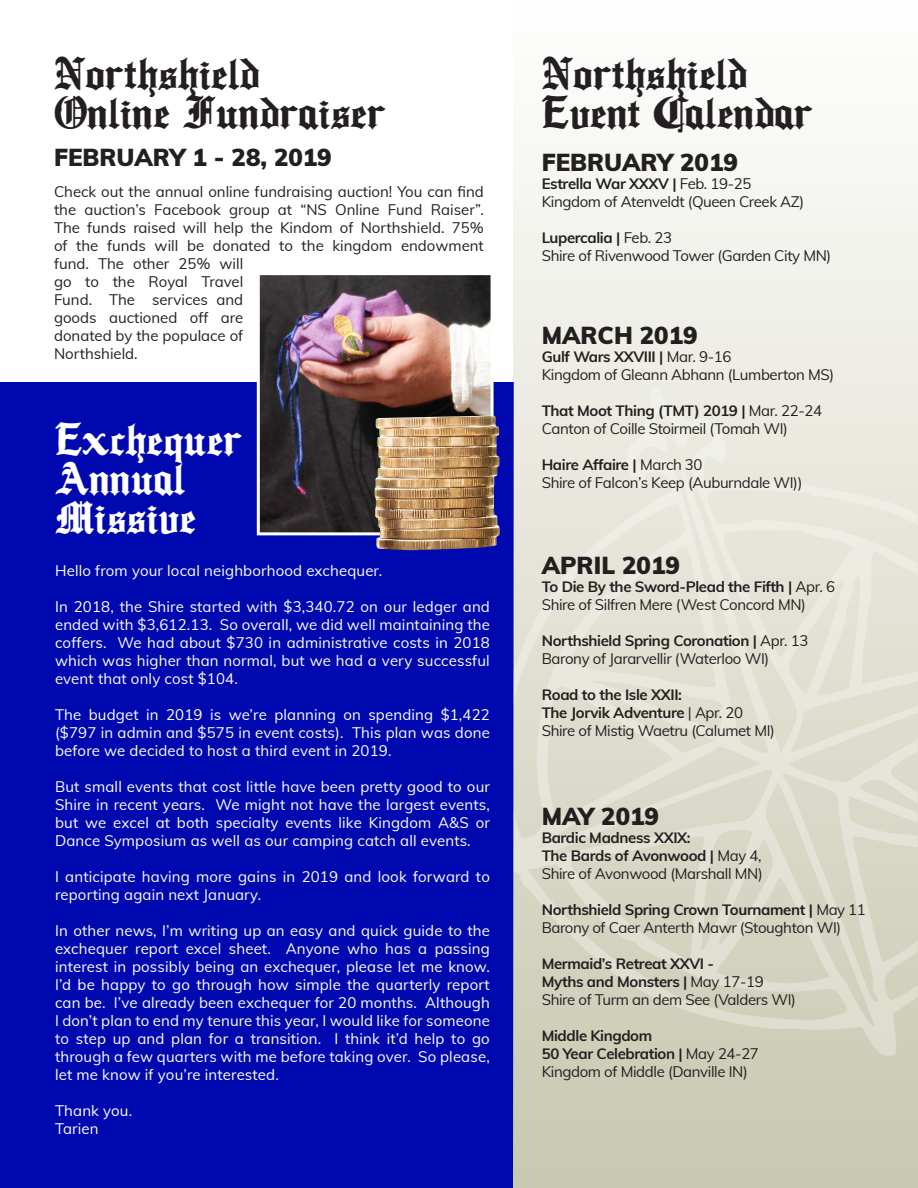
<style>
.page{position:relative;width:918px;height:1188px;background:#fff}
.page>*{position:absolute;margin:0;border:0;box-sizing:border-box;transform-origin:0 0}
.t1{font:500 49.5px/39px "Ancient";color:#231f20}
.t2{font:500 49.5px/39px "Ancient";color:#fff}
.t3{font:900 24px "Muli";color:#231f20}
.t4{font:15px/18px "Muli";letter-spacing:.01em;color:#fff;text-align:justify}
.t5{font:700 15px/18px "Muli";letter-spacing:-.025em;color:#231f20}
.t6{font:15px "Muli";letter-spacing:-.025em;color:#231f20}
.t7{font:15px/18px "Muli";color:#231f20}
.s1{font-weight:400}
</style>
<div class="page">
<div style="left:0;top:383px;width:514px;height:805px;background:#0009af"></div>
<svg style="left:513px;top:144px;width:404px;height:1044px;fill:#efefe8"></svg>
<svg style="left:514px;top:387px;width:404px;height:671px;background:#dfdfd1"></svg>
<img style="left:261px;top:276px;width:229px;height:255px">
<div style="left:257px;top:272px;width:237px;height:263px;border:3px solid #fff"></div>
<img style="left:375px;top:416px;width:125px;height:134px">
<p class="t1" style="left:54px;top:53px;width:333px">Northshield<br>Online Fundraiser</p>
<p class="t3" style="left:54px;top:140px;width:279px">FEBRUARY 1 - 28, 2019</p>
<p class="t7" style="left:54px;top:182px;width:431px">Check out the annual online fundraising auction! You can find the auction’s Facebook group at “NS Online Fund Raiser”.<br>The funds raised will help the Kindom of Northshield. 75% of the funds will be donated to the kingdom endowment fund. The other 25% will<br>go to the Royal Travel<br>Fund. The services and<br>goods auctioned off are<br>donated by the populace of<br>Northshield.</p>
<p class="t2" style="left:55px;top:419px;width:189px">Exchequer<br>Annual<br>Missive</p>
<p class="t4" style="left:55px;top:561px;width:329px">Hello from your local neighborhood exchequer.</p>
<p class="t4" style="left:55px;top:597px;width:436px">In 2018, the Shire started with $3,340.72 on our ledger and ended with $3,612.13. So overall, we did well maintaining the coffers. We had about $730 in administrative costs in 2018 which was higher than normal, but we had a very successful event that only cost $104.</p>
<p class="t4" style="left:55px;top:705px;width:436px">The budget in 2019 is we’re planning on spending $1,422 ($797 in admin and $575 in event costs). This plan was done before we decided to host a third event in 2019.</p>
<p class="t4" style="left:55px;top:777px;width:436px">But small events that cost little have been pretty good to our Shire in recent years. We might not have the largest events, but we excel at both specialty events like Kingdom A&amp;S or Dance Symposium as well as our camping catch all events.</p>
<p class="t4" style="left:55px;top:867px;width:436px">I anticipate having more gains in 2019 and look forward to reporting again next January.</p>
<p class="t4" style="left:55px;top:921px;width:436px">In other news, I’m writing up an easy and quick guide to the exchequer report excel sheet. Anyone who has a passing interest in possibly being an exchequer, please let me know.<br>I’d be happy to go through how simple the quarterly report can be. I’ve already been exchequer for 20 months. Although I don’t plan to end my tenure this year, I would like for someone to step up and plan for a transition. I think it’d help to go through a few quarters with me before taking over. So please, let me know if you’re interested.</p>
<p class="t4" style="left:55px;top:1101px;width:79px">Thank you.</p>
<p class="t4" style="left:55px;top:1119px;width:45px">Tarien</p>
<p class="t1" style="left:542px;top:53px;width:273px">Northshield<br>Event Calendar</p>
<p class="t3" style="left:542px;top:145px;width:198px">FEBRUARY 2019</p>
<p class="t5" style="left:542px;top:174px;width:211px">Estrella War XXXV | <span class="s1">Feb. 19-25</span></p>
<p class="t6" style="left:542px;top:191px;width:264px">Kingdom of Atenveldt (Queen Creek AZ)</p>
<p class="t5" style="left:542px;top:228px;width:132px">Lupercalia | <span class="s1">Feb. 23</span></p>
<p class="t6" style="left:542px;top:245px;width:291px">Shire of Rivenwood Tower (Garden City MN)</p>
<p class="t3" style="left:542px;top:318px;width:157px">MARCH 2019</p>
<p class="t5" style="left:542px;top:347px;width:191px">Gulf Wars XXVIII | <span class="s1">Mar. 9-16</span></p>
<p class="t6" style="left:542px;top:364px;width:294px">Kingdom of Gleann Abhann (Lumberton MS)</p>
<p class="t5" style="left:542px;top:401px;width:282px">That Moot Thing (TMT) 2019 | <span class="s1">Mar. 22-24</span></p>
<p class="t6" style="left:542px;top:418px;width:248px">Canton of Coille Stoirmeil (Tomah WI)</p>
<p class="t5" style="left:542px;top:455px;width:162px">Haire Affaire | <span class="s1">March 30</span></p>
<p class="t6" style="left:542px;top:472px;width:262px">Shire of Falcon’s Keep (Auburndale WI))</p>
<p class="t3" style="left:542px;top:548px;width:140px">APRIL 2019</p>
<p class="t5" style="left:542px;top:577px;width:295px">To Die By the Sword-Plead the Fifth | <span class="s1">Apr. 6</span></p>
<p class="t6" style="left:542px;top:594px;width:266px">Shire of Silfren Mere (West Concord MN)</p>
<p class="t5" style="left:542px;top:631px;width:268px">Northshield Spring Coronation | <span class="s1">Apr. 13</span></p>
<p class="t6" style="left:542px;top:648px;width:229px">Barony of Jararvellir (Waterloo WI)</p>
<p class="t5" style="left:542px;top:685px;width:203px">Road to the Isle XXII:<br>The Jorvik Adventure <span class="s1">| Apr. 20</span></p>
<p class="t6" style="left:542px;top:720px;width:235px">Shire of Mistig Waetru (Calumet MI)</p>
<p class="t3" style="left:542px;top:799px;width:119px">MAY 2019</p>
<p class="t5" style="left:542px;top:828px;width:223px">Bardic Madness XXIX:<br>The Bards of Avonwood | <span class="s1">May 4,<br>Shire of Avonwood (Marshall MN)</span></p>
<p class="t5" style="left:542px;top:900px;width:326px">Northshield Spring Crown Tournament | <span class="s1">May 11</span></p>
<p class="t6" style="left:542px;top:917px;width:301px">Barony of Caer Anterth Mawr (Stoughton WI)</p>
<p class="t5" style="left:542px;top:954px;width:223px">Mermaid’s Retreat XXVI -<br>Myths and Monsters | <span class="s1">May 17-19</span></p>
<p class="t6" style="left:542px;top:989px;width:256px">Shire of Turm an dem See (Valders WI)</p>
<p class="t5" style="left:542px;top:1026px;width:219px">Middle Kingdom<br>50 Year Celebration | <span class="s1">May 24-27</span></p>
<p class="t6" style="left:542px;top:1061px;width:208px">Kingdom of Middle (Danville IN)</p>
</div>
